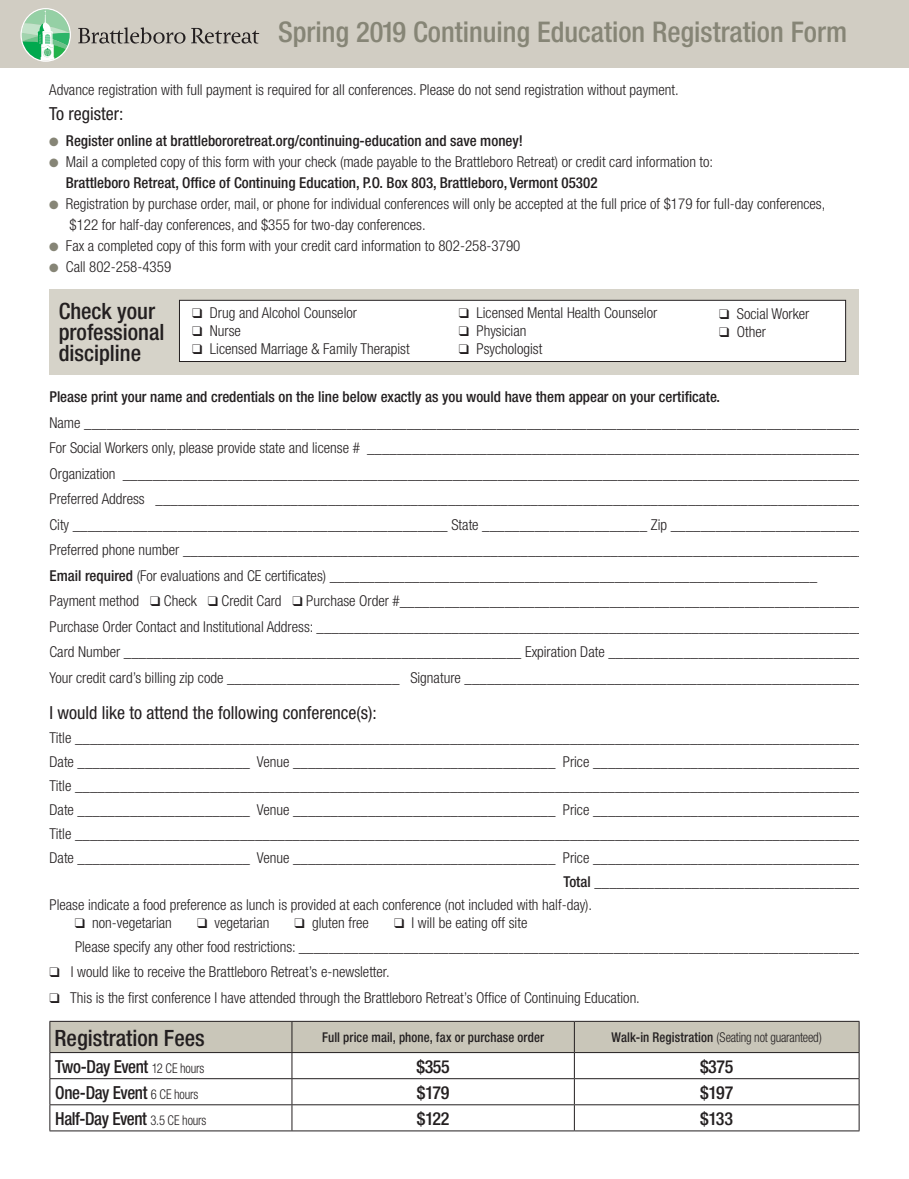
<style>
.page{position:relative;width:909px;height:1179px;background:#fff}
.page>*{position:absolute;margin:0;border:0;box-sizing:border-box;transform-origin:0 0}
.t1{font:500 condensed 28.5px "Helvetica Neue";color:#868576}
.t2{font:500 condensed 22.5px/21px "Helvetica Neue";color:#231f20}
.t3{font:500 condensed 18px "Helvetica Neue";letter-spacing:-.025em;color:#231f20;scale:.95 1}
.t4{font:condensed 18px "Helvetica Neue";color:#231f20}
.t5{font:500 condensed 18px "Helvetica Neue";letter-spacing:-.025em;color:#231f20}
.t6{font:300 condensed 15px "Helvetica Neue";color:#231f20}
.t7{font:500 condensed 15px "Helvetica Neue";color:#231f20}
.t8{font:300 condensed 13.5px "Helvetica Neue";letter-spacing:-.015em;color:#231f20;scale:.93 1}
.t9{font:500 condensed 13.5px "Helvetica Neue";letter-spacing:.01em;color:#231f20;scale:.95 1}
.s1{color:#868576}
.s2{font-weight:500}
.s3{font-weight:300;font-size:13.5px}
</style>
<div class="page">
<div style="left:0;top:0;width:909px;height:68px;background:#d1cdc3"></div>
<svg style="left:21px;top:8px;width:50px;height:54px"></svg>
<svg style="left:78px;top:27px;width:181px;height:17px"></svg>
<div style="left:50px;top:289px;width:810px;height:86px;background:#d6d3c9"></div>
<div style="left:179px;top:300px;width:667px;height:62px;background:#fff"></div>
<div style="left:179px;top:300px;width:667px;height:62px;border:1px solid #231f20"></div>
<svg style="left:50px;top:1021px;width:810px;height:110px"></svg>
<hr style="left:50px;top:1131px;width:242px;height:1px;background:#231f20">
<hr style="left:292px;top:1131px;width:282px;height:1px;background:#231f20">
<hr style="left:574px;top:1131px;width:286px;height:1px;background:#231f20">
<p class="t1" style="left:278px;top:15px;width:571px">Spring 2019 Continuing Education Registration Form</p>
<p class="t6" style="left:49px;top:81px;width:631px">Advance registration with full payment is required for all conferences. Please do not send registration without payment.</p>
<p class="t4" style="left:49px;top:103px;width:76px">To register:</p>
<p class="t7" style="left:49px;top:131px;width:475px"><span class="s1">●</span> Register online at brattlebororetreat.org/continuing-education and save money!</p>
<p class="t6" style="left:49px;top:153px;width:665px"><span class="s1">●</span> Mail a completed copy of this form with your check (made payable to the Brattleboro Retreat) or credit card information to:</p>
<p class="t7" style="left:66px;top:173px;width:533px">Brattleboro Retreat, Office of Continuing Education, P.O. Box 803, Brattleboro, Vermont 05302</p>
<p class="t6" style="left:49px;top:195px;width:778px"><span class="s1">●</span> Registration by purchase order, mail, or phone for individual conferences will only be accepted at the full price of $179 for full-day conferences,</p>
<p class="t6" style="left:70px;top:216px;width:358px">$122 for half-day conferences, and $355 for two-day conferences.</p>
<p class="t6" style="left:49px;top:237px;width:473px"><span class="s1">●</span> Fax a completed copy of this form with your credit card information to 802-258-3790</p>
<p class="t6" style="left:49px;top:258px;width:123px"><span class="s1">●</span> Call 802-258-4359</p>
<p class="t2" style="left:59px;top:300px;width:107px">Check your professional discipline</p>
<p class="t6" style="left:192px;top:304px;width:166px">❑ Drug and Alcohol Counselor</p>
<p class="t6" style="left:192px;top:322px;width:50px">❑ Nurse</p>
<p class="t6" style="left:192px;top:340px;width:219px">❑ Licensed Marriage &amp; Family Therapist</p>
<p class="t6" style="left:459px;top:304px;width:200px">❑ Licensed Mental Health Counselor</p>
<p class="t6" style="left:459px;top:322px;width:69px">❑ Physician</p>
<p class="t6" style="left:459px;top:340px;width:85px">❑ Psychologist</p>
<p class="t6" style="left:719px;top:305px;width:92px">❑ Social Worker</p>
<p class="t6" style="left:719px;top:323px;width:48px">❑ Other</p>
<p class="t7" style="left:50px;top:388px;width:672px">Please print your name and credentials on the line below exactly as you would have them appear on your certificate.</p>
<p class="t6" style="left:50px;top:414px;width:816px">Name ________________________________________________________________________________________________________</p>
<p class="t6" style="left:50px;top:439px;width:814px">For Social Workers only, please provide state and license # __________________________________________________________________</p>
<p class="t6" style="left:50px;top:465px;width:817px">Organization ___________________________________________________________________________________________________</p>
<p class="t6" style="left:50px;top:490px;width:813px">Preferred Address ______________________________________________________________________________________________</p>
<p class="t6" style="left:50px;top:516px;width:818px">City __________________________________________________ State ______________________ Zip __________________________</p>
<p class="t6" style="left:50px;top:541px;width:818px">Preferred phone number ___________________________________________________________________________________________</p>
<p class="t6" style="left:50px;top:567px;width:769px"><span class="s2">Email required</span> (For evaluations and CE certificates) _________________________________________________________________</p>
<p class="t6" style="left:50px;top:592px;width:817px">Payment method ❑ Check ❑ Credit Card ❑ Purchase Order #______________________________________________________________</p>
<p class="t6" style="left:50px;top:618px;width:816px">Purchase Order Contact and Institutional Address: _________________________________________________________________________</p>
<p class="t6" style="left:50px;top:643px;width:815px">Card Number _____________________________________________________ Expiration Date __________________________________</p>
<p class="t6" style="left:50px;top:669px;width:814px">Your credit card’s billing zip code _______________________ Signature _____________________________________________________</p>
<p class="t4" style="left:50px;top:703px;width:329px">I would like to attend the following conference(s):</p>
<p class="t6" style="left:50px;top:730px;width:815px">Title _________________________________________________________________________________________________________</p>
<p class="t6" style="left:50px;top:754px;width:815px">Date _______________________ Venue ___________________________________ Price ____________________________________</p>
<p class="t6" style="left:50px;top:778px;width:815px">Title _________________________________________________________________________________________________________</p>
<p class="t6" style="left:50px;top:802px;width:815px">Date _______________________ Venue ___________________________________ Price ____________________________________</p>
<p class="t6" style="left:50px;top:826px;width:815px">Title _________________________________________________________________________________________________________</p>
<p class="t6" style="left:50px;top:850px;width:815px">Date _______________________ Venue ___________________________________ Price ____________________________________</p>
<p class="t6" style="left:564px;top:874px;width:302px"><span class="s2">Total</span> ____________________________________</p>
<p class="t6" style="left:50px;top:896px;width:544px">Please indicate a food preference as lunch is provided at each conference (not included with half-day).</p>
<p class="t6" style="left:75px;top:914px;width:99px">❑ non-vegetarian</p>
<p class="t6" style="left:197px;top:914px;width:74px">❑ vegetarian</p>
<p class="t6" style="left:295px;top:914px;width:76px">❑ gluten free</p>
<p class="t6" style="left:394px;top:914px;width:135px">❑ I will be eating off site</p>
<p class="t6" style="left:75px;top:938px;width:788px">Please specify any other food restrictions: ___________________________________________________________________________</p>
<p class="t6" style="left:50px;top:964px;width:342px">❑ I would like to receive the Brattleboro Retreat’s e-newsletter.</p>
<p class="t6" style="left:50px;top:989px;width:592px">❑ This is the first conference I have attended through the Brattleboro Retreat’s Office of Continuing Education.</p>
<p class="t2" style="left:55px;top:1027px;width:152px">Registration Fees</p>
<p class="t9" style="left:322px;top:1029px;width:235px">Full price mail, phone, fax or purchase order</p>
<p class="t8" style="left:612px;top:1030px;width:228px"><span class="s2">Walk-in Registration</span> (Seating not guaranteed)</p>
<p class="t3" style="left:55px;top:1056px;width:158px">Two-Day Event <span class="s3">12 CE hours</span></p>
<p class="t5" style="left:416px;top:1056px;width:35px">$355</p>
<p class="t5" style="left:700px;top:1056px;width:35px">$375</p>
<p class="t3" style="left:55px;top:1082px;width:152px">One-Day Event <span class="s3">6 CE hours</span></p>
<p class="t5" style="left:417px;top:1082px;width:34px">$179</p>
<p class="t5" style="left:700px;top:1082px;width:35px">$197</p>
<p class="t3" style="left:55px;top:1108px;width:161px">Half-Day Event <span class="s3">3.5 CE hours</span></p>
<p class="t5" style="left:417px;top:1108px;width:34px">$122</p>
<p class="t5" style="left:700px;top:1108px;width:34px">$133</p>
</div>
